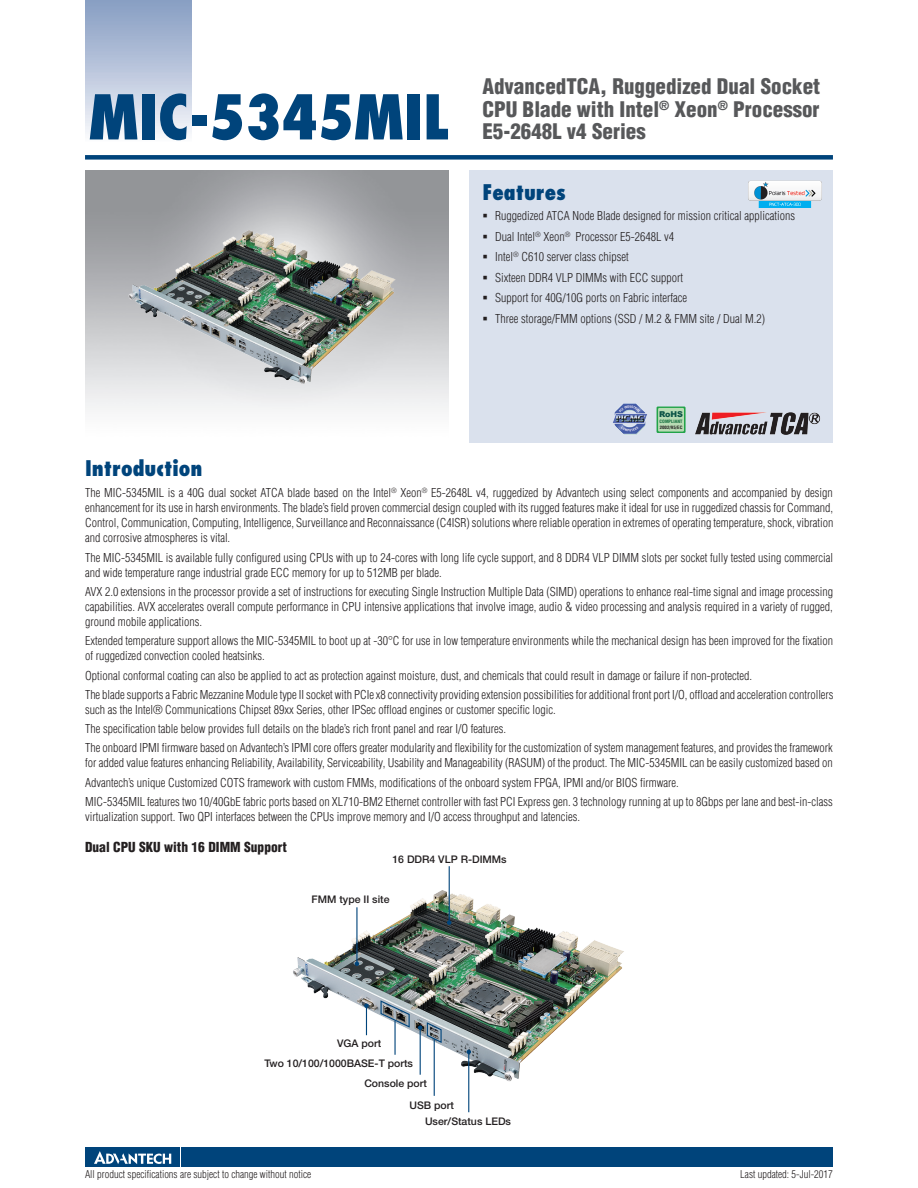
<style>
.page{position:relative;width:918px;height:1188px;background:#fff}
.page>*{position:absolute;margin:0;border:0;box-sizing:border-box;transform-origin:0 0}
.t1{font:800 condensed 60px "Futura";color:#00447b}
.t2{font:900 condensed 21px/22.5px "Helvetica";color:#57585a;text-align:justify}
.t3{font:800 condensed 21px "Futura";color:#00447b}
.t4{font:900 condensed 13.5px "Helvetica";color:#231f20}
.t5{font:300 condensed 12px/15px "Helvetica";color:#231f20}
.t6{font:500 10.5px/21.8px "Helvetica Neue";color:#231f20}
.t7{font:300 condensed 10.5px "Helvetica";color:#231f20}
.t8{font:900 8.1px "Arial";color:#0c5447}
.t9{font:700 condensed 4.5px "Helvetica";color:#231f20;scale:1.11 1}
.t10{font:700 condensed 4.5px "Helvetica";color:#0c6a39;scale:1.04 1}
</style>
<div class="page">
<div style="left:85px;top:155px;width:748px;height:5px;background:#00447b"></div>
<div style="left:182px;top:1147px;width:651px;height:20px;background:#00447b"></div>
<div style="left:85px;top:1147px;width:95px;height:20px;background:#00447b"></div>
<svg style="left:94px;top:1151px;width:77px;height:13px"></svg>
<div style="left:85px;top:0;width:106px;height:143px;background:linear-gradient(to bottom,#849bc1,#f9fafc)"></div>
<div style="left:470px;top:170px;width:363px;height:272px;background:#dae1ed"></div>
<img style="left:293px;top:869px;width:331px;height:230px">
<img style="left:613px;top:403px;width:34px;height:32px">
<img style="left:748px;top:180px;width:74px;height:27px">
<img style="left:695px;top:412px;width:126px;height:23px">
<div style="left:657px;top:407px;width:29px;height:26px;background:#21a348"></div>
<div style="left:658px;top:408px;width:26px;height:24px;background:#b8dbb4"></div>
<img style="left:116px;top:214px;width:294px;height:184px">
<hr style="left:449px;top:866px;width:1px;height:57px;background:#00447b">
<svg style="left:447px;top:920px;width:4px;height:5px"></svg>
<hr style="left:356px;top:907px;width:2px;height:57px;background:#00447b">
<svg style="left:355px;top:961px;width:4px;height:5px"></svg>
<svg style="left:364px;top:1004px;width:5px;height:31px"></svg>
<hr style="left:420px;top:1028px;width:1px;height:47px;background:#00447b">
<hr style="left:468px;top:1052px;width:1px;height:60px;background:#00447b">
<svg style="left:467px;top:1050px;width:4px;height:4px"></svg>
<svg style="left:380px;top:1000px;width:30px;height:29px"></svg>
<svg style="left:418px;top:1022px;width:24px;height:22px"></svg>
<hr style="left:394px;top:1021px;width:2px;height:34px;background:#00447b">
<hr style="left:434px;top:1039px;width:1px;height:57px;background:#00447b">
<h1 class="t1" style="left:89px;top:79px;width:362px">MIC-5345MIL</h1>
<h2 class="t2" style="left:482px;top:75px;width:339px">AdvancedTCA, Ruggedized Dual Socket CPU Blade with Intel<sup>®</sup> Xeon<sup>®</sup> Processor E5-2648L v4 Series</h2>
<h2 class="t3" style="left:482px;top:178px;width:85px">Features</h2>
<p class="t5" style="left:495px;top:205px;width:301px;line-height:20.7px">Ruggedized ATCA Node Blade designed for mission critical applications Dual Intel<sup>®</sup> Xeon<sup>®</sup> Processor E5-2648L v4<br>Intel<sup>®</sup> C610 server class chipset<br>Sixteen DDR4 VLP DIMMs with ECC support<br>Support for 40G/10G ports on Fabric interface<br>Three storage/FMM options (SSD / M.2 &amp; FMM site / Dual M.2)</p>
<p class="t8" style="left:659px;top:408px;width:25px">RoHS</p>
<p class="t10" style="left:660px;top:418px;width:24px">COMPLIANT</p>
<p class="t9" style="left:660px;top:424px;width:22px">2002/95/EC</p>
<h2 class="t3" style="left:85px;top:455px;width:119px">Introduction</h2>
<p class="t5" style="left:85px;top:486px;width:750px;text-align:justify">The MIC-5345MIL is a 40G dual socket ATCA blade based on the Intel<sup>®</sup> Xeon<sup>®</sup> E5-2648L v4, ruggedized by Advantech using select components and accompanied by design enhancement for its use in harsh environments. The blade’s field proven commercial design coupled with its rugged features make it ideal for use in ruggedized chassis for Command, Control, Communication, Computing, Intelligence, Surveillance and Reconnaissance (C4ISR) solutions where reliable operation in extremes of operating temperature, shock, vibration and corrosive atmospheres is vital.</p>
<p class="t5" style="left:85px;top:550px;width:750px">The MIC-5345MIL is available fully configured using CPUs with up to 24-cores with long life cycle support, and 8 DDR4 VLP DIMM slots per socket fully tested using commercial and wide temperature range industrial grade ECC memory for up to 512MB per blade.</p>
<p class="t5" style="left:85px;top:584px;width:750px;text-align:justify">AVX 2.0 extensions in the processor provide a set of instructions for executing Single Instruction Multiple Data (SIMD) operations to enhance real-time signal and image processing capabilities. AVX accelerates overall compute performance in CPU intensive applications that involve image, audio &amp; video processing and analysis required in a variety of rugged, ground mobile applications.</p>
<p class="t5" style="left:85px;top:633px;width:749px">Extended temperature support allows the MIC-5345MIL to boot up at -30°C for use in low temperature environments while the mechanical design has been improved for the fixation of ruggedized convection cooled heatsinks.</p>
<p class="t5" style="left:85px;top:666px;width:750px;line-height:19.2px">Optional conformal coating can also be applied to act as protection against moisture, dust, and chemicals that could result in damage or failure if non-protected.<br>The blade supports a Fabric Mezzanine Module type II socket with PCIe x8 connectivity providing extension possibilities for additional front port I/O, offload and acceleration controllers</p>
<p class="t5" style="left:85px;top:700px;width:749px;line-height:19.2px">such as the Intel® Communications Chipset 89xx Series, other IPSec offload engines or customer specific logic.<br>The specification table below provides full details on the blade’s rich front panel and rear I/O features.<br>The onboard IPMI firmware based on Advantech’s IPMI core offers greater modularity and flexibility for the customization of system management features, and provides the framework</p>
<p class="t5" style="left:85px;top:753px;width:749px;line-height:19.2px">for added value features enhancing Reliability, Availability, Serviceability, Usability and Manageability (RASUM) of the product. The MIC-5345MIL can be easily customized based on<br>Advantech’s unique Customized COTS framework with custom FMMs, modifications of the onboard system FPGA, IPMI and/or BIOS firmware.<br>MIC-5345MIL features two 10/40GbE fabric ports based on XL710-BM2 Ethernet controller with fast PCI Express gen. 3 technology running at up to 8Gbps per lane and best-in-class</p>
<p class="t5" style="left:85px;top:809px;width:497px">virtualization support. Two QPI interfaces between the CPUs improve memory and I/O access throughput and latencies.</p>
<p class="t4" style="left:85px;top:838px;width:203px">Dual CPU SKU with 16 DIMM Support</p>
<p class="t6" style="left:392px;top:848px;width:116px">16 DDR4 VLP R-DIMMs</p>
<p class="t6" style="left:312px;top:889px;width:80px">FMM type II site</p>
<p class="t6" style="left:337px;top:1032px;width:46px">VGA port</p>
<p class="t6" style="left:409px;top:1072px;width:46px;text-indent:-45px">Console port<br>USB port</p>
<p class="t6" style="left:425px;top:1111px;width:87px">User/Status LEDs</p>
<p class="t6" style="left:264px;top:1052px;width:150px">Two 10/100/1000BASE-T ports</p>
<p class="t7" style="left:85px;top:1168px;width:228px">All product specifications are subject to change without notice</p>
<p class="t7" style="left:740px;top:1168px;width:94px">Last updated: 5-Jul-2017</p>
</div>
